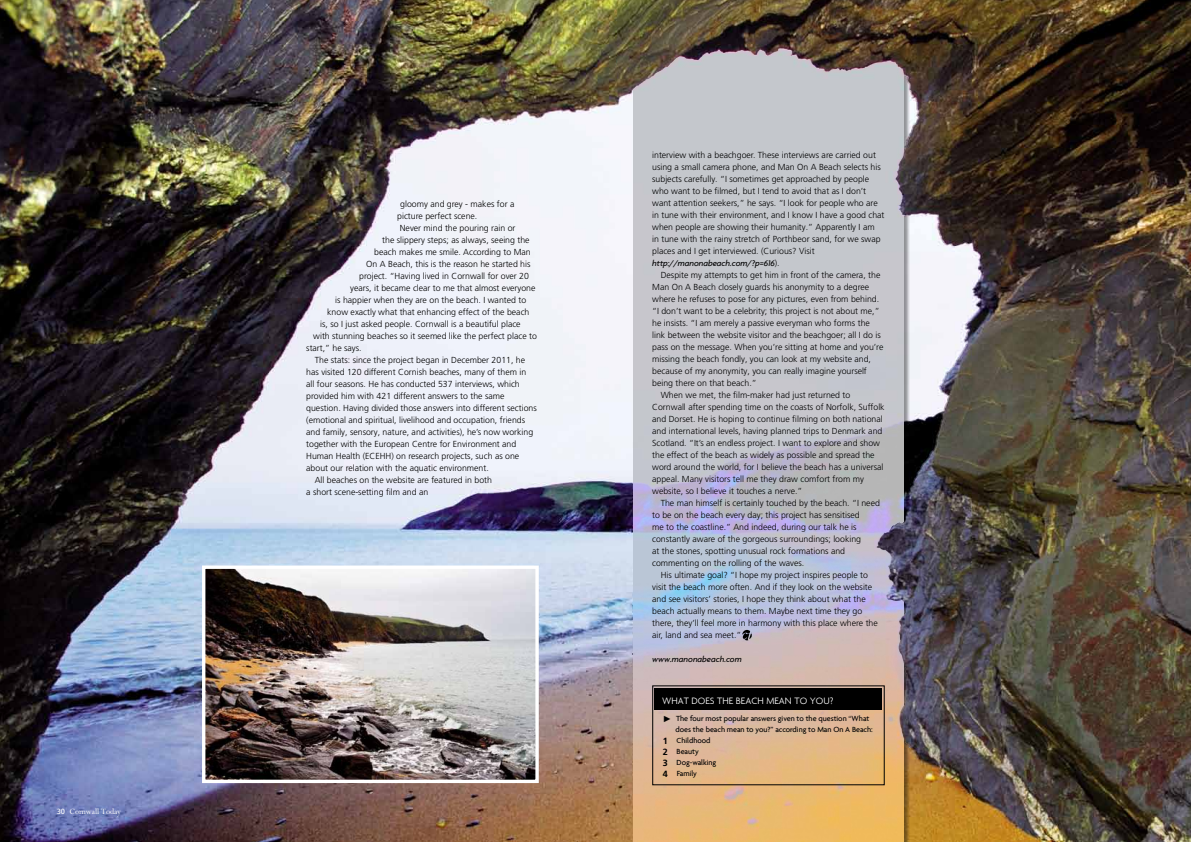
<style>
.page{position:relative;width:1191px;height:842px;background:#fff}
.page>*{position:absolute;margin:0;border:0;box-sizing:border-box;transform-origin:0 0}
.t1{font:300 10px "Agenda";color:#fff}
.t2{font:9px "Perpetua Std";letter-spacing:-.015em;color:#fff}
.t3{font:300 8.8px/12px "Frutiger LT Pro";color:#000}
.t4{font:italic 500 8.8px "Agenda";color:#000}
.t5{font:500 8px "Agenda";color:#000}
.s1{font-family:"Frutiger LT Pro";font-size:7.5px}
.s2{font-family:"Frutiger LT Pro";font-weight:300;font-style:normal}
.s3{font-family:"Garamond";font-weight:400;font-size:9px}
.s4{font-family:"Frutiger LT Pro";font-weight:700;font-size:9px}
</style>
<div class="page">
<img style="left:0;top:0;width:1191px;height:842px">
<div style="left:634px;top:43px;width:276px;height:799px;background:#000;opacity:.44"></div>
<svg style="left:633px;top:43px;width:270px;height:799px;background:#c5bdbb"></svg>
<img style="left:613px;top:0;width:198px;height:104px">
<div style="left:654px;top:688px;width:228px;height:21px;background:#000"></div>
<img style="left:206px;top:569px;width:329px;height:210px">
<div style="left:202px;top:565px;width:337px;height:218px;border:3px solid #fff"></div>
<svg style="left:742px;top:630px;width:10px;height:10px"></svg>
<p class="t2" style="left:57px;top:806px;width:66px"><span class="s1">30</span> Cornwall Today</p>
<p class="t3" style="left:400px;top:198px;width:116px">gloomy and grey - makes for a</p>
<p class="t3" style="left:397px;top:210px;width:82px">picture perfect scene.</p>
<p class="t3" style="left:400px;top:222px;width:117px">Never mind the pouring rain or</p>
<p class="t3" style="left:382px;top:234px;width:149px">the slippery steps; as always, seeing the</p>
<p class="t3" style="left:374px;top:246px;width:158px">beach makes me smile. According to Man</p>
<p class="t3" style="left:366px;top:258px;width:166px">On A Beach, this is the reason he started his</p>
<p class="t3" style="left:359px;top:270px;width:171px">project. “Having lived in Cornwall for over 20</p>
<p class="t3" style="left:350px;top:282px;width:187px">years, it became clear to me that almost everyone</p>
<p class="t3" style="left:335px;top:294px;width:192px">is happier when they are on the beach. I wanted to</p>
<p class="t3" style="left:327px;top:306px;width:204px">know exactly what that enhancing effect of the beach</p>
<p class="t3" style="left:320px;top:318px;width:202px">is, so I just asked people. Cornwall is a beautiful place</p>
<p class="t3" style="left:313px;top:330px;width:225px">with stunning beaches so it seemed like the perfect place to</p>
<p class="t3" style="left:306px;top:342px;width:57px">start,” he says.</p>
<p class="t3" style="left:315px;top:354px;width:212px">The stats: since the project began in December 2011, he</p>
<p class="t3" style="left:306px;top:366px;width:221px">has visited 120 different Cornish beaches, many of them in</p>
<p class="t3" style="left:306px;top:378px;width:215px">all four seasons. He has conducted 537 interviews, which</p>
<p class="t3" style="left:306px;top:390px;width:200px">provided him with 421 different answers to the same</p>
<p class="t3" style="left:306px;top:402px;width:232px">question. Having divided those answers into different sections</p>
<p class="t3" style="left:306px;top:414px;width:220px">(emotional and spiritual, livelihood and occupation, friends</p>
<p class="t3" style="left:306px;top:426px;width:228px">and family, sensory, nature, and activities), he’s now working</p>
<p class="t3" style="left:306px;top:438px;width:212px">together with the European Centre for Environment and</p>
<p class="t3" style="left:306px;top:450px;width:214px">Human Health (ECEHH) on research projects, such as one</p>
<p class="t3" style="left:306px;top:462px;width:184px">about our relation with the aquatic environment.</p>
<p class="t3" style="left:315px;top:474px;width:179px">All beaches on the website are featured in both</p>
<p class="t3" style="left:306px;top:486px;width:124px">a short scene-setting film and an</p>
<p class="t3" style="left:652px;top:149px;width:234px">interview with a beachgoer. These interviews are carried out using a small camera phone, and Man On A Beach selects his subjects carefully. “I sometimes get approached by people who want to be filmed, but I tend to avoid that as I don’t want attention seekers,” he says. “I look for people who are in tune with their environment, and I know I have a good chat when people are showing their humanity.” Apparently I am<br>in tune with the rainy stretch of Porthbeor sand, for we swap places and I get interviewed. (Curious? Visit</p>
<p class="t4" style="left:652px;top:258px;width:129px">http://manonabeach.com/?p=616<span class="s2">).</span></p>
<p class="t3" style="left:660px;top:269px;width:221px">Despite my attempts to get him in front of the camera, the</p>
<p class="t3" style="left:652px;top:281px;width:219px">Man On A Beach closely guards his anonymity to a degree</p>
<p class="t3" style="left:652px;top:293px;width:228px">where he refuses to pose for any pictures, even from behind.</p>
<p class="t3" style="left:652px;top:305px;width:229px">“I don’t want to be a celebrity; this project is not about me,”</p>
<p class="t3" style="left:652px;top:317px;width:219px">he insists. “I am merely a passive everyman who forms the</p>
<p class="t3" style="left:652px;top:329px;width:230px">link between the website visitor and the beachgoer; all I do is</p>
<p class="t3" style="left:652px;top:341px;width:233px">pass on the message. When you’re sitting at home and you’re</p>
<p class="t3" style="left:652px;top:353px;width:220px">missing the beach fondly, you can look at my website and,</p>
<p class="t3" style="left:652px;top:365px;width:216px">because of my anonymity, you can really imagine yourself</p>
<p class="t3" style="left:652px;top:377px;width:106px">being there on that beach.”</p>
<p class="t3" style="left:660px;top:389px;width:191px">When we met, the film-maker had just returned to</p>
<p class="t3" style="left:652px;top:401px;width:234px">Cornwall after spending time on the coasts of Norfolk, Suffolk</p>
<p class="t3" style="left:652px;top:413px;width:232px">and Dorset. He is hoping to continue filming on both national</p>
<p class="t3" style="left:652px;top:425px;width:232px">and international levels, having planned trips to Denmark and</p>
<p class="t3" style="left:652px;top:437px;width:229px">Scotland. “It’s an endless project. I want to explore and show</p>
<p class="t3" style="left:652px;top:449px;width:224px">the effect of the beach as widely as possible and spread the</p>
<p class="t3" style="left:652px;top:461px;width:233px">word around the world, for I believe the beach has a universal</p>
<p class="t3" style="left:652px;top:473px;width:213px">appeal. Many visitors tell me they draw comfort from my</p>
<p class="t3" style="left:652px;top:485px;width:152px">website, so I believe it touches a nerve.”</p>
<p class="t3" style="left:660px;top:497px;width:221px">The man himself is certainly touched by the beach. “I need</p>
<p class="t3" style="left:652px;top:509px;width:209px">to be on the beach every day; this project has sensitised</p>
<p class="t3" style="left:652px;top:521px;width:206px">me to the coastline.” And indeed, during our talk he is</p>
<p class="t3" style="left:652px;top:533px;width:210px">constantly aware of the gorgeous surroundings; looking</p>
<p class="t3" style="left:652px;top:545px;width:194px">at the stones, spotting unusual rock formations and</p>
<p class="t3" style="left:652px;top:557px;width:154px">commenting on the rolling of the waves.</p>
<p class="t3" style="left:660px;top:569px;width:209px">His ultimate goal? “I hope my project inspires people to</p>
<p class="t3" style="left:652px;top:581px;width:221px">visit the beach more often. And if they look on the website</p>
<p class="t3" style="left:652px;top:593px;width:215px">and see visitors’ stories, I hope they think about what the</p>
<p class="t3" style="left:652px;top:605px;width:212px">beach actually means to them. Maybe next time they go</p>
<p class="t3" style="left:652px;top:617px;width:227px">there, they’ll feel more in harmony with this place where the</p>
<p class="t3" style="left:652px;top:629px;width:91px">air, land and sea meet.”</p>
<p class="t4" style="left:652px;top:654px;width:91px">www.manonabeach.com</p>
<p class="t1" style="left:662px;top:695px;width:173px">WHAT DOES THE BEACH MEAN TO YOU?</p>
<p class="t5" style="left:662px;top:714px;width:208px"><span class="s3">►</span> The four most popular answers given to the question “What</p>
<p class="t5" style="left:675px;top:725px;width:199px">does the beach mean to you?” according to Man On A Beach:</p>
<p class="t5" style="left:662px;top:736px;width:49px"><span class="s4">1</span> Childhood</p>
<p class="t5" style="left:662px;top:747px;width:38px"><span class="s4">2</span> Beauty</p>
<p class="t5" style="left:662px;top:758px;width:55px"><span class="s4">3</span> Dog-walking</p>
<p class="t5" style="left:662px;top:769px;width:36px"><span class="s4">4</span> Family</p>
</div>
